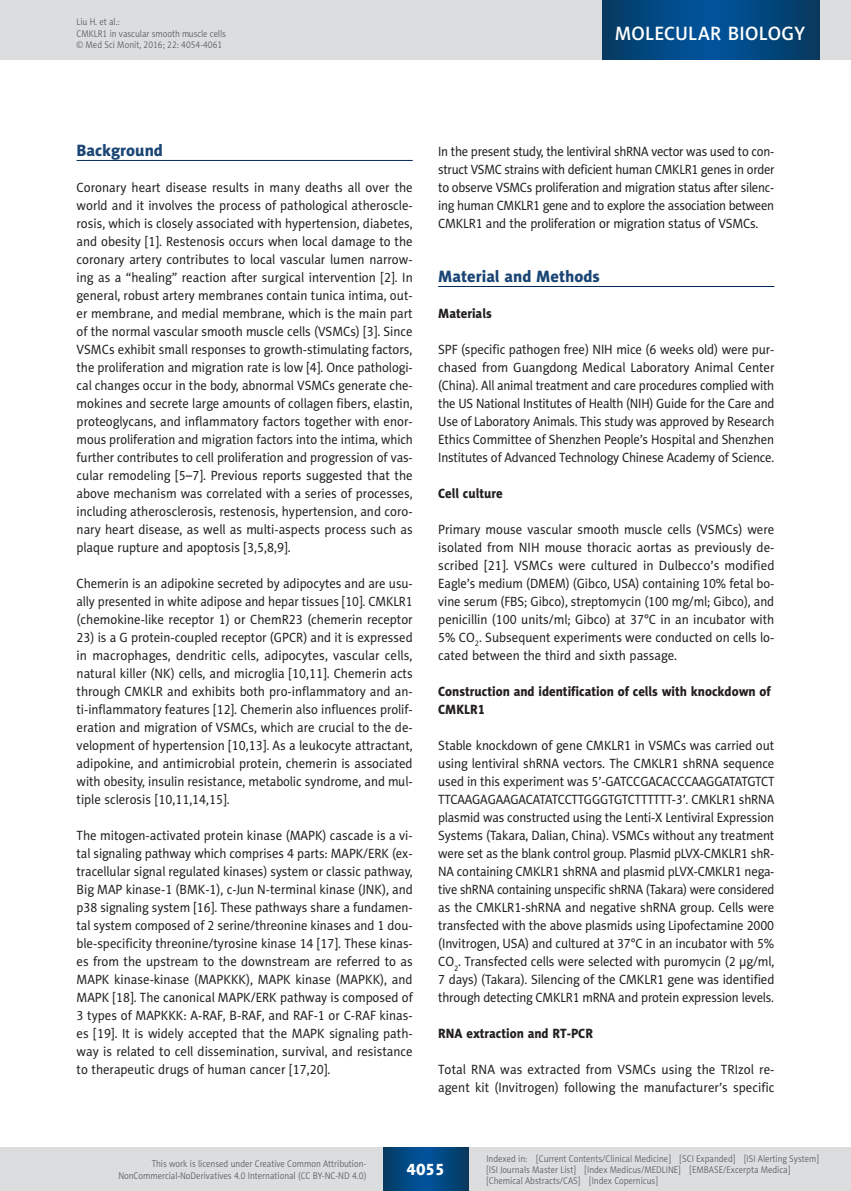
<style>
.page{position:relative;width:851px;height:1191px;background:#fff}
.page>*{position:absolute;margin:0;border:0;box-sizing:border-box;transform-origin:0 0}
.t1{font:19.5px "Naomi Sans EFN Medium";letter-spacing:.015em;color:#fff}
.MSM_Headline_1{font:16.5px "Naomi Sans EFN Heavy";color:#1a4574}
.t2{font:16.5px "Naomi Sans EFN Heavy";color:#fff}
.MSM_Body{font:13.5px/18px "Naomi Sans EFN";color:#231f20;text-align:justify;scale:.95 1}
.MSM_Body-2{font:13.5px/18px "Naomi Sans EFN";color:#231f20;text-align:justify;scale:.94 1}
.MSM_Body-3{font:13.5px/18px "Naomi Sans EFN";color:#231f20;scale:.96 1}
.MSM_Headline_2{font:13.5px/18px "Naomi Sans EFN Heavy";color:#231f20;scale:.95 1}
.MSM_pagina_zywa{font:9.75px/11.2px "Naomi Sans EFN Light";color:#57585a;scale:.9 1}
.MSM_pagina_sygnatura{font:9.75px "Naomi Sans EFN Light";color:#57585a;scale:.9 1}
</style>
<div class="page">
<hr style="left:77px;top:160px;width:335px;height:1px;background:#00295c">
<hr style="left:438px;top:286px;width:336px;height:1px;background:#00295c">
<div style="left:0;top:1148px;width:850px;height:43px;background:#dcdddf"></div>
<svg style="left:383px;top:1147px;width:85px;height:43px;background:#02477e"></svg>
<div style="left:0;top:0;width:850px;height:60px;background:#dcdddf"></div>
<svg style="left:602px;top:0;width:217px;height:60px;background:#02477e"></svg>
<p class="MSM_pagina_zywa" style="left:77px;top:16px;width:167px">Liu H. et al.:<br>CMKLR1 in vascular smooth muscle cells</p>
<p class="MSM_pagina_sygnatura" style="left:77px;top:39px;width:163px">© Med Sci Monit, 2016; 22: 4054-4061</p>
<h1 class="t1" style="left:614px;top:22px;width:192px">MOLECULAR BIOLOGY</h1>
<p class="MSM_Headline_1" style="left:77px;top:140px;width:88px">Background</p>
<p class="MSM_Body" style="left:77px;top:178px;width:355px">Coronary heart disease results in many deaths all over the world and it involves the process of pathological atheroscle&shy;rosis, which is closely associated with hypertension, diabetes, and obesity [1]. Restenosis occurs when local damage to the coronary artery contributes to local vascular lumen narrow&shy;ing as a “healing” reaction after surgical intervention [2]. In general, robust artery membranes contain tunica intima, out&shy;er membrane, and medial membrane, which is the main part of the normal vascular smooth muscle cells (VSMCs) [3]. Since VSMCs exhibit small responses to growth-stimulating factors, the proliferation and migration rate is low [4]. Once pathologi&shy;cal changes occur in the body, abnormal VSMCs generate che&shy;mokines and secrete large amounts of collagen fibers, elastin, proteoglycans, and inflammatory factors together with enor&shy;mous proliferation and migration factors into the intima, which further contributes to cell proliferation and progression of vas&shy;cular remodeling [5–7]. Previous reports suggested that the above mechanism was correlated with a series of processes, including atherosclerosis, restenosis, hypertension, and coro&shy;nary heart disease, as well as multi-aspects process such as plaque rupture and apoptosis [3,5,8,9].</p>
<p class="MSM_Body-2" style="left:77px;top:574px;width:359px">Chemerin is an adipokine secreted by adipocytes and are usu&shy;ally presented in white adipose and hepar tissues [10]. CMKLR1 (chemokine-like receptor 1) or ChemR23 (chemerin receptor</p>
<p class="MSM_Body" style="left:77px;top:628px;width:355px">23) is a G protein-coupled receptor (GPCR) and it is expressed in macrophages, dendritic cells, adipocytes, vascular cells, natural killer (NK) cells, and microglia [10,11]. Chemerin acts through CMKLR and exhibits both pro-inflammatory and an&shy;ti-inflammatory features [12]. Chemerin also influences prolif&shy;eration and migration of VSMCs, which are crucial to the de&shy;velopment of hypertension [10,13]. As a leukocyte attractant, adipokine, and antimicrobial protein, chemerin is associated with obesity, insulin resistance, metabolic syndrome, and mul&shy;tiple sclerosis [10,11,14,15].</p>
<p class="MSM_Body" style="left:77px;top:826px;width:355px">The mitogen-activated protein kinase (MAPK) cascade is a vi&shy;tal signaling pathway which comprises 4 parts: MAPK/ERK (ex&shy;tracellular signal regulated kinases) system or classic pathway, Big MAP kinase-1 (BMK-1), c-Jun N-terminal kinase (JNK), and p38 signaling system [16]. These pathways share a fundamen&shy;tal system composed of 2 serine/threonine kinases and 1 dou&shy;ble-specificity threonine/tyrosine kinase 14 [17]. These kinas&shy;es from the upstream to the downstream are referred to as MAPK kinase-kinase (MAPKKK), MAPK kinase (MAPKK), and MAPK [18]. The canonical MAPK/ERK pathway is composed of 3 types of MAPKKK: A-RAF, B-RAF, and RAF-1 or C-RAF kinas&shy;es [19]. It is widely accepted that the MAPK signaling path&shy;way is related to cell dissemination, survival, and resistance to therapeutic drugs of human cancer [17,20].</p>
<p class="MSM_Body-2" style="left:438px;top:142px;width:359px">In the present study, the lentiviral shRNA vector was used to con&shy;struct VSMC strains with deficient human CMKLR1 genes in order to observe VSMCs proliferation and migration status after silenc&shy;ing human CMKLR1 gene and to explore the association between CMKLR1 and the proliferation or migration status of VSMCs.</p>
<p class="MSM_Headline_1" style="left:438px;top:266px;width:163px">Material and Methods</p>
<p class="MSM_Headline_2" style="left:438px;top:304px;width:58px">Materials</p>
<p class="MSM_Body" style="left:438px;top:340px;width:355px">SPF (specific pathogen free) NIH mice (6 weeks old) were pur&shy;chased from Guangdong Medical Laboratory Animal Center (China). All animal treatment and care procedures complied with the US National Institutes of Health (NIH) Guide for the Care and Use of Laboratory Animals. This study was approved by Research Ethics Committee of Shenzhen People’s Hospital and Shenzhen Institutes of Advanced Technology Chinese Academy of Science.</p>
<p class="MSM_Headline_2" style="left:438px;top:484px;width:69px">Cell culture</p>
<p class="MSM_Body" style="left:438px;top:520px;width:355px">Primary mouse vascular smooth muscle cells (VSMCs) were isolated from NIH mouse thoracic aortas as previously de&shy;scribed [21]. VSMCs were cultured in Dulbecco’s modified Eagle’s medium (DMEM) (Gibco, USA) containing 10% fetal bo&shy;vine serum (FBS; Gibco), streptomycin (100 mg/ml; Gibco), and penicillin (100 units/ml; Gibco) at 37°C in an incubator with 5% CO<sub>2</sub>. Subsequent experiments were conducted on cells lo&shy;cated between the third and sixth passage.</p>
<p class="MSM_Headline_2" style="left:438px;top:682px;width:351px">Construction and identification of cells with knockdown of<br>CMKLR1</p>
<p class="MSM_Body" style="left:438px;top:736px;width:355px">Stable knockdown of gene CMKLR1 in VSMCs was carried out using lentiviral shRNA vectors. The CMKLR1 shRNA sequence used in this experiment was 5’-GATCCGACACCCAAGGATATGTCT TTCAAGAGAAGACATATCCTTGGGTGTCTTTTTT-3’. CMKLR1 shRNA plasmid was constructed using the Lenti-X Lentiviral Expression Systems (Takara, Dalian, China). VSMCs without any treatment were set as the blank control group. Plasmid pLVX-CMKLR1 shR-NA containing CMKLR1 shRNA and plasmid pLVX-CMKLR1 nega&shy;tive shRNA containing unspecific shRNA (Takara) were considered as the CMKLR1-shRNA and negative shRNA group. Cells were transfected with the above plasmids using Lipofectamine 2000 (Invitrogen, USA) and cultured at 37°C in an incubator with 5% CO<sub>2</sub>. Transfected cells were selected with puromycin (2 μg/ml, 7 days) (Takara). Silencing of the CMKLR1 gene was identified through detecting CMKLR1 mRNA and protein expression levels.</p>
<p class="MSM_Headline_2" style="left:438px;top:1024px;width:164px">RNA extraction and RT-PCR</p>
<p class="MSM_Body-3" style="left:438px;top:1060px;width:352px">Total RNA was extracted from VSMCs using the TRIzol re&shy;agent kit (Invitrogen) following the manufacturer’s specific</p>
<p class="MSM_pagina_zywa" style="left:118px;top:1158px;width:277px;text-align:right">This work is licensed under Creative Common Attribution-<br>NonCommercial-NoDerivatives 4.0 International (CC BY-NC-ND 4.0)</p>
<p class="t2" style="left:406px;top:1159px;width:40px">4055</p>
<p class="MSM_pagina_zywa" style="left:486px;top:1152px;width:371px">Indexed in: [Current Contents/Clinical Medicine] [SCI Expanded] [ISI Alerting System] [ISI Journals Master List] [Index Medicus/MEDLINE] [EMBASE/Excerpta Medica] [Chemical Abstracts/CAS] [Index Copernicus]</p>
</div>
